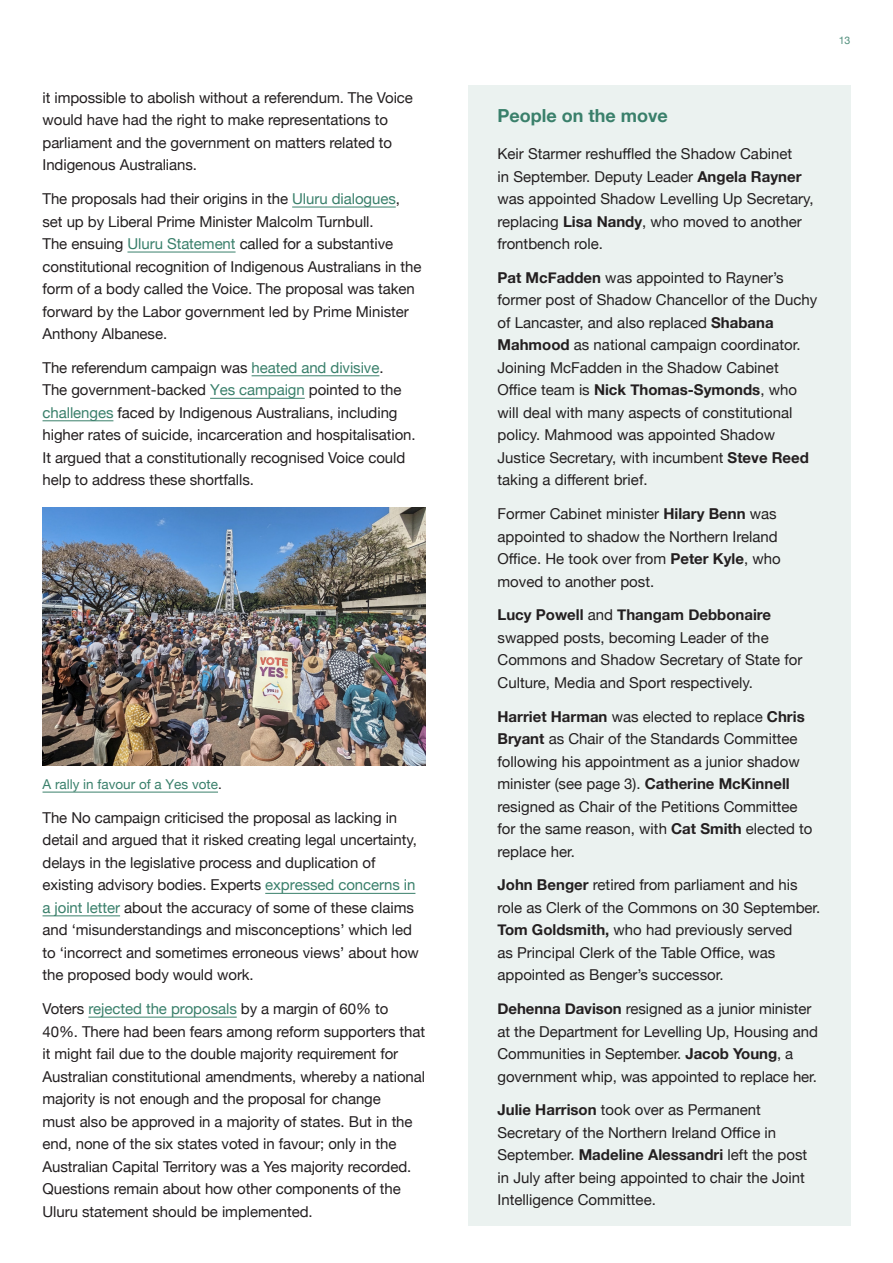
<style>
.page{position:relative;width:893px;height:1263px;background:#fff}
.page>*{position:absolute;margin:0;border:0;box-sizing:border-box;transform-origin:0 0}
.t1{font:700 18px "Helvetica Neue";color:#3a806b}
.paragraph{font:15px/22.5px "Helvetica Neue";letter-spacing:-.005em;color:#231f20}
.t2{font:13.5px "Helvetica Neue";color:#3a806b}
.t3{font:10.5px "Helvetica Neue";color:#4e8d7a}
.s1{color:#3a806b}
.s2{color:#231f20}
.s3{font-weight:700}
</style>
<div class="page">
<div style="left:468px;top:85px;width:382px;height:1140px;background:#ebf2f0"></div>
<hr style="left:292px;top:207px;width:104px;height:1px;background:#3a806b">
<hr style="left:127px;top:252px;width:109px;height:1px;background:#3a806b">
<hr style="left:252px;top:375px;width:127px;height:1px;background:#3a806b">
<hr style="left:210px;top:398px;width:95px;height:1px;background:#3a806b">
<hr style="left:43px;top:420px;width:70px;height:1px;background:#3a806b">
<hr style="left:43px;top:792px;width:175px;height:1px;background:#3a806b">
<hr style="left:265px;top:893px;width:150px;height:1px;background:#3a806b">
<hr style="left:43px;top:915px;width:77px;height:1px;background:#3a806b">
<hr style="left:88px;top:1017px;width:149px;height:1px;background:#3a806b">
<img style="left:43px;top:507px;width:382px;height:258px">
<p class="paragraph" style="left:43px;top:87px;width:372px">it impossible to abolish without a referendum. The Voice would have had the right to make representations to parliament and the government on matters related to Indigenous Australians.</p>
<p class="paragraph" style="left:43px;top:188px;width:381px">The proposals had their origins in the <span class="s1">Uluru dialogues</span>, set up by Liberal Prime Minister Malcolm Turnbull.<br>The ensuing <span class="s1">Uluru Statement</span> called for a substantive constitutional recognition of Indigenous Australians in the form of a body called the Voice. The proposal was taken forward by the Labor government led by Prime Minister Anthony Albanese.</p>
<p class="paragraph" style="left:43px;top:357px;width:375px">The referendum campaign was <span class="s1">heated and divisive</span>.<br>The government-backed <span class="s1">Yes campaign</span> pointed to the <span class="s1">challenges</span> faced by Indigenous Australians, including higher rates of suicide, incarceration and hospitalisation.<br>It argued that a constitutionally recognised Voice could help to address these shortfalls.</p>
<p class="t2" style="left:43px;top:774px;width:181px">A rally in favour of a Yes vote<span class="s2">.</span></p>
<p class="paragraph" style="left:43px;top:807px;width:378px">The No campaign criticised the proposal as lacking in detail and argued that it risked creating legal uncertainty, delays in the legislative process and duplication of existing advisory bodies. Experts <span class="s1">expressed concerns in a joint letter</span> about the accuracy of some of these claims and ‘misunderstandings and misconceptions’ which led to ‘incorrect and sometimes erroneous views’ about how the proposed body would work.</p>
<p class="paragraph" style="left:43px;top:998px;width:384px">Voters <span class="s1">rejected the proposals</span> by a margin of 60% to 40%. There had been fears among reform supporters that it might fail due to the double majority requirement for Australian constitutional amendments, whereby a national majority is not enough and the proposal for change<br>must also be approved in a majority of states. But in the end, none of the six states voted in favour; only in the Australian Capital Territory was a Yes majority recorded.<br>Questions remain about how other components of the Uluru statement should be implemented.</p>
<p class="t3" style="left:839px;top:33px;width:13px">13</p>
<p class="t1" style="left:497px;top:101px;width:172px">People on the move</p>
<p class="paragraph" style="left:497px;top:143px;width:318px">Keir Starmer reshuffled the Shadow Cabinet<br>in September. Deputy Leader <span class="s3">Angela Rayner </span>was appointed Shadow Levelling Up Secretary, replacing <span class="s3">Lisa Nandy</span>, who moved to another frontbench role.</p>
<p class="paragraph" style="left:497px;top:267px;width:321px"><span class="s3">Pat McFadden</span> was appointed to Rayner’s former post of Shadow Chancellor of the Duchy of Lancaster, and also replaced <span class="s3">Shabana Mahmood</span> as national campaign coordinator.<br>Joining McFadden in the Shadow Cabinet Office team is <span class="s3">Nick Thomas-Symonds</span>, who will deal with many aspects of constitutional policy. Mahmood was appointed Shadow Justice Secretary, with incumbent <span class="s3">Steve Reed </span>taking a different brief.</p>
<p class="paragraph" style="left:497px;top:503px;width:285px">Former Cabinet minister <span class="s3">Hilary Benn</span> was appointed to shadow the Northern Ireland Office. He took over from <span class="s3">Peter Kyle</span>, who moved to another post.</p>
<p class="paragraph" style="left:497px;top:605px;width:307px"><span class="s3">Lucy Powell</span> and <span class="s3">Thangam Debbonaire </span>swapped posts, becoming Leader of the Commons and Shadow Secretary of State for Culture, Media and Sport respectively.</p>
<p class="paragraph" style="left:497px;top:706px;width:317px"><span class="s3">Harriet Harman</span> was elected to replace <span class="s3">Chris Bryant</span> as Chair of the Standards Committee following his appointment as a junior shadow minister (see page 3). <span class="s3">Catherine McKinnell </span>resigned as Chair of the Petitions Committee for the same reason, with <span class="s3">Cat Smith</span> elected to replace her.</p>
<p class="paragraph" style="left:497px;top:875px;width:324px"><span class="s3">John Benger</span> retired from parliament and his role as Clerk of the Commons on 30 September.<br><span class="s3">Tom Goldsmith,</span> who had previously served<br>as Principal Clerk of the Table Office, was appointed as Benger’s successor.</p>
<p class="paragraph" style="left:497px;top:998px;width:322px"><span class="s3">Dehenna Davison</span> resigned as a junior minister at the Department for Levelling Up, Housing and Communities in September. <span class="s3">Jacob Young</span>, a government whip, was appointed to replace her.</p>
<p class="paragraph" style="left:497px;top:1100px;width:311px"><span class="s3">Julie Harrison</span> took over as Permanent Secretary of the Northern Ireland Office in September. <span class="s3">Madeline Alessandri</span> left the post in July after being appointed to chair the Joint Intelligence Committee.</p>
</div>
